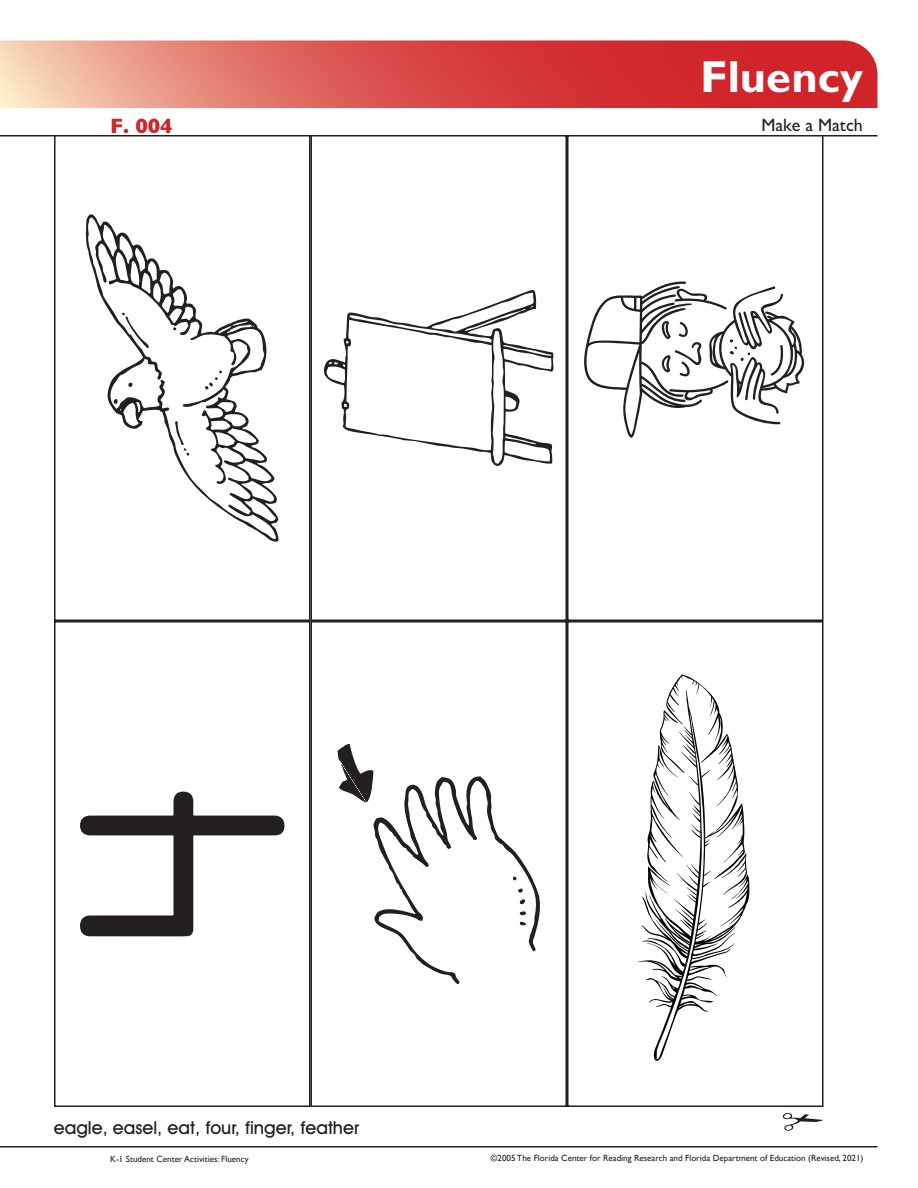
<style>
.page{position:relative;width:918px;height:1188px;background:#fff}
.page>*{position:absolute;margin:0;border:0;box-sizing:border-box;transform-origin:0 0}
.t1{font:700 45px "Gill Sans";color:#fff}
.t2{font:800 21px "Gill Sans";color:#d1232a}
.t3{font:500 18px "Avant Garde IT Cby BT";color:#231f20}
.Activity_Name{font:500 18px "Gill Sans";color:#231f20}
.t4{font:9px "Gill Sans";color:#231f20}
</style>
<div class="page">
<svg style="left:0;top:40px;width:878px;height:68px;background:#dc5b57"></svg>
<hr style="left:0;top:135px;width:878px;height:1px;background:#231f20">
<hr style="left:0;top:1146px;width:878px;height:2px;background:#231f20">
<svg style="left:783px;top:1113px;width:40px;height:18px"></svg>
<div style="left:54px;top:621px;width:256px;height:486px;border:2px solid #231f20"></div>
<div style="left:567px;top:621px;width:257px;height:486px;border:2px solid #231f20"></div>
<div style="left:310px;top:621px;width:257px;height:486px;border:2px solid #231f20"></div>
<div style="left:567px;top:135px;width:257px;height:486px;border:2px solid #231f20"></div>
<div style="left:310px;top:135px;width:257px;height:486px;border:2px solid #231f20"></div>
<div style="left:54px;top:135px;width:256px;height:486px;border:2px solid #231f20"></div>
<svg style="left:88px;top:217px;width:188px;height:322px"></svg>
<svg style="left:128px;top:383px;width:5px;height:4px"></svg>
<svg style="left:103px;top:225px;width:91px;height:123px"></svg>
<svg style="left:114px;top:399px;width:27px;height:27px"></svg>
<svg style="left:205px;top:321px;width:59px;height:69px"></svg>
<svg style="left:175px;top:421px;width:14px;height:35px"></svg>
<svg style="left:211px;top:400px;width:65px;height:123px"></svg>
<svg style="left:324px;top:290px;width:230px;height:176px"></svg>
<svg style="left:338px;top:743px;width:202px;height:241px"></svg>
<svg style="left:80px;top:791px;width:205px;height:146px"></svg>
<svg style="left:584px;top:282px;width:220px;height:156px"></svg>
<svg style="left:639px;top:674px;width:110px;height:387px"></svg>
<h1 class="t1" style="left:701px;top:49px;width:164px">Fluency</h1>
<p class="t2" style="left:110px;top:114px;width:64px">F. 004</p>
<p class="Activity_Name" style="left:761px;top:114px;width:103px">Make a Match</p>
<p class="t3" style="left:54px;top:1117px;width:307px">eagle, easel, eat, four, finger, feather</p>
<p class="t4" style="left:110px;top:1154px;width:140px">K-1 Student Center Activities: Fluency</p>
<p class="t4" style="left:491px;top:1152px;width:374px">©2005 The Florida Center for Reading Research and Florida Department of Education (Revised, 2021)</p>
</div>
